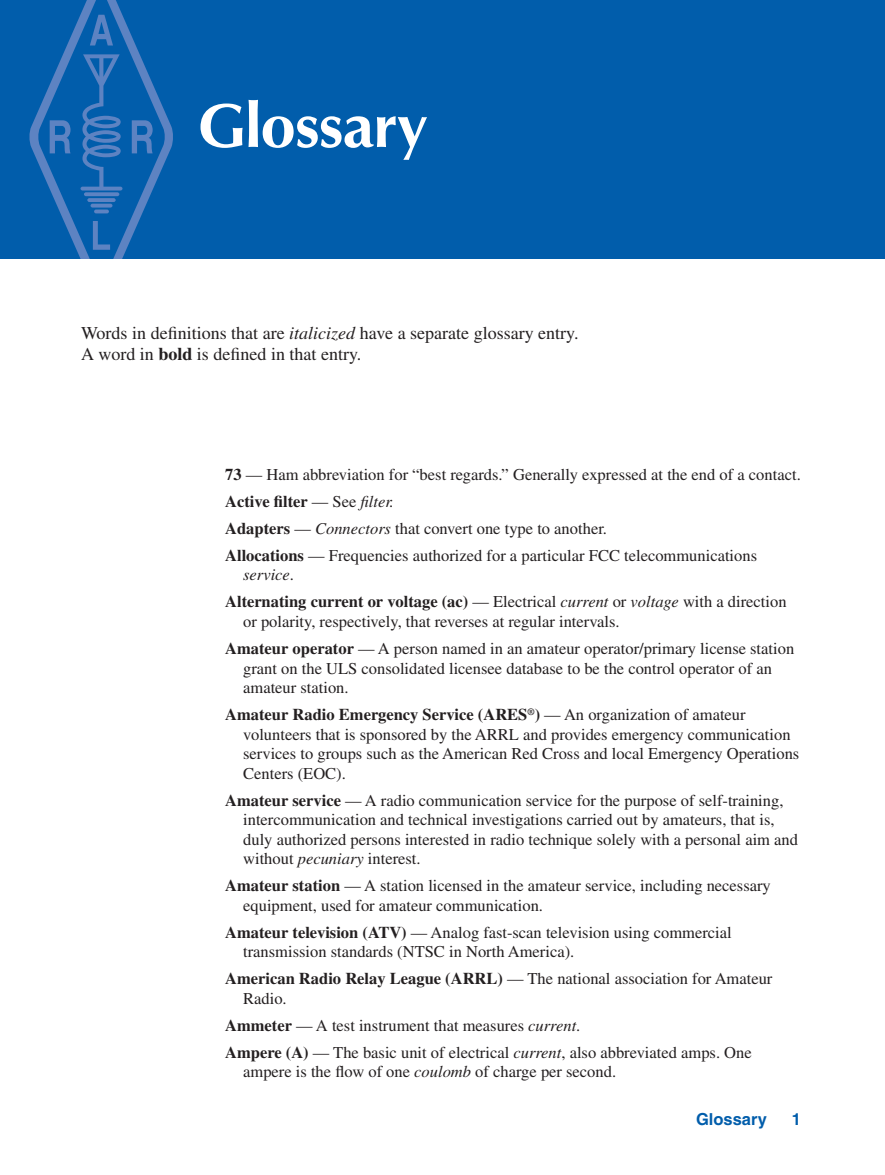
<style>
.page{position:relative;width:885px;height:1175px;background:#fff}
.page>*{position:absolute;margin:0;border:0;box-sizing:border-box;transform-origin:0 0}
.t1{font:63.6px "Optimum Bold DTC";letter-spacing:-.025em;color:#fff}
.t2{font:18px "Times LT Std";color:#231f20}
.Hanging_indent{font:16.5px/19.5px "Times LT Std";color:#231f20}
.Hanging_indent-2{font:700 16.5px "Times LT Std";color:#231f20}
.t3{font:700 16.5px "Helvetica LT Std";color:#015dab}
.s1{font-style:italic}
.s2{font-weight:700}
.s3{font-weight:400}
.s4{font-weight:400;font-style:italic}
</style>
<div class="page">
<div style="left:0;top:0;width:884px;height:258px;background:#015dab"></div>
<svg style="left:29px;top:0;width:144px;height:258px"></svg>
<p class="t1" style="left:197px;top:89px;width:231px">Glossary</p>
<p class="t2" style="left:81px;top:322px;width:499px">Words in definitions that are <span class="s1">italicized</span> have a separate glossary entry.</p>
<p class="t2" style="left:81px;top:344px;width:282px">A word in <span class="s2">bold</span> is defined in that entry.</p>
<p class="Hanging_indent" style="left:225px;top:464px;width:577px"><span class="s2">73</span> — Ham abbreviation for “best regards.” Generally expressed at the end of a contact.</p>
<p class="Hanging_indent-2" style="left:225px;top:491px;width:170px">Active filter <span class="s3">— See</span> <span class="s4">filter.</span></p>
<p class="Hanging_indent" style="left:225px;top:518px;width:383px"><span class="s2">Adapters</span> — <span class="s1">Connectors</span> that convert one type to another.</p>
<p class="Hanging_indent" style="left:243px;top:545px;width:515px;text-indent:-18px"><span class="s2">Allocations</span> — Frequencies authorized for a particular FCC telecommunications <span class="s1">service</span>.</p>
<p class="Hanging_indent" style="left:243px;top:592px;width:545px;text-indent:-18px"><span class="s2">Alternating current or voltage (ac)</span> — Electrical <span class="s1">current</span> or <span class="s1">voltage</span> with a direction or polarity, respectively, that reverses at regular intervals.</p>
<p class="Hanging_indent" style="left:243px;top:638px;width:552px;text-indent:-18px"><span class="s2">Amateur operator</span> — A person named in an amateur operator/primary license station grant on the ULS consolidated licensee database to be the control operator of an amateur station.</p>
<p class="Hanging_indent" style="left:243px;top:704px;width:557px;text-indent:-18px"><span class="s2">Amateur Radio Emergency Service (ARES</span><sup>®</sup><span class="s2">)</span> — An organization of amateur volunteers that is sponsored by the ARRL and provides emergency communication services to groups such as the American Red Cross and local Emergency Operations Centers (EOC).</p>
<p class="Hanging_indent" style="left:243px;top:790px;width:556px;text-indent:-18px"><span class="s2">Amateur service</span> — A radio communication service for the purpose of self-training, intercommunication and technical investigations carried out by amateurs, that is, duly authorized persons interested in radio technique solely with a personal aim and without <span class="s1">pecuniary</span> interest.</p>
<p class="Hanging_indent" style="left:243px;top:875px;width:529px;text-indent:-18px"><span class="s2">Amateur station</span> — A station licensed in the amateur service, including necessary equipment, used for amateur communication.</p>
<p class="Hanging_indent" style="left:243px;top:922px;width:490px;text-indent:-18px"><span class="s2">Amateur television (ATV)</span> — Analog fast-scan television using commercial transmission standards (NTSC in North America).</p>
<p class="Hanging_indent" style="left:243px;top:968px;width:530px;text-indent:-18px"><span class="s2">American Radio Relay League (ARRL)</span> — The national association for Amateur<br>Radio.</p>
<p class="Hanging_indent" style="left:225px;top:1015px;width:356px"><span class="s2">Ammeter</span> — A test instrument that measures <span class="s1">current</span>.</p>
<p class="Hanging_indent" style="left:243px;top:1042px;width:510px;text-indent:-18px"><span class="s2">Ampere (A)</span> — The basic unit of electrical <span class="s1">current</span>, also abbreviated amps. One ampere is the flow of one <span class="s1">coulomb</span> of charge per second.</p>
<p class="t3" style="left:696px;top:1109px;width:72px">Glossary</p>
<p class="t3" style="left:791px;top:1109px;width:11px">1</p>
</div>
